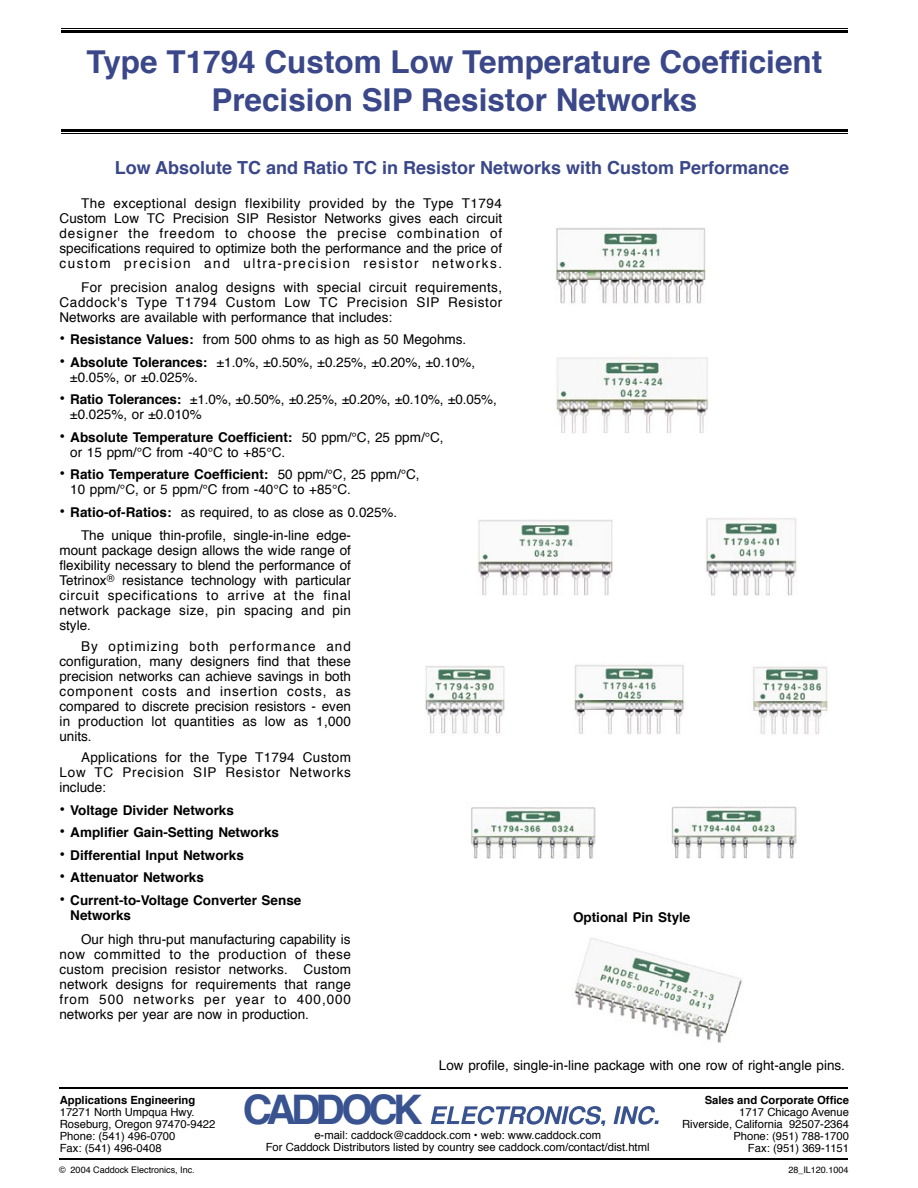
<style>
.page{position:relative;width:918px;height:1188px;background:#fff}
.page>*{position:absolute;margin:0;border:0;box-sizing:border-box;transform-origin:0 0}
.t1{font:700 40.8px "Helvetica";letter-spacing:-.12em;color:#38538f}
.t2{font:700 31.5px/37.8px "Helvetica";color:#3a4789;text-align:center}
.t3{font:700 18px "Helvetica";color:#3a4789}
.t4{font:13.5px/15px "Helvetica";color:#000;text-align:justify}
.t5{font:700 13.5px/15px "Helvetica";color:#000}
.t6{font:11.25px/12px "Helvetica";color:#000;text-align:right}
.t7{font:700 11.25px "Helvetica";color:#000}
.t8{font:9px "Helvetica";color:#000}
.s1{font-weight:700;font-size:16.5px}
.s2{font-weight:700}
.s3{font-size:16.5px}
</style>
<div class="page">
<hr style="left:60px;top:1158px;width:788px;height:1px;background:#000">
<hr style="left:60px;top:1087px;width:788px;height:2px;background:#000">
<svg style="left:431px;top:1106px;width:174px;height:20px"></svg>
<svg style="left:614px;top:1106px;width:45px;height:19px"></svg>
<hr style="left:61px;top:28px;width:787px;height:1px;background:#000">
<hr style="left:61px;top:30px;width:787px;height:2px;background:#000">
<hr style="left:61px;top:129px;width:787px;height:2px;background:#000">
<hr style="left:61px;top:133px;width:787px;height:1px;background:#000">
<img style="left:471px;top:807px;width:125px;height:52px">
<img style="left:671px;top:806px;width:126px;height:53px">
<img style="left:555px;top:228px;width:152px;height:76px">
<img style="left:556px;top:357px;width:153px;height:76px">
<img style="left:477px;top:519px;width:136px;height:77px">
<img style="left:706px;top:518px;width:91px;height:78px">
<img style="left:424px;top:666px;width:81px;height:68px">
<img style="left:573px;top:664px;width:112px;height:70px">
<img style="left:752px;top:666px;width:76px;height:69px">
<img style="left:574px;top:938px;width:168px;height:105px">
<h2 class="t2" style="left:87px;top:45px;width:737px">Type T1794 Custom Low Temperature Coefficient<br>Precision SIP Resistor Networks</h2>
<h3 class="t3" style="left:115px;top:156px;width:676px">Low Absolute TC and Ratio TC in Resistor Networks with Custom Performance</h3>
<p class="t4" style="left:59px;top:196px;width:444px;text-indent:22px">The exceptional design flexibility provided by the Type T1794<br>Custom Low TC Precision SIP Resistor Networks gives each circuit designer the freedom to choose the precise combination of specifications required to optimize both the performance and the price of custom precision and ultra-precision resistor networks.</p>
<p class="t4" style="left:59px;top:280px;width:444px;text-indent:22px">For precision analog designs with special circuit requirements, Caddock's Type T1794 Custom Low TC Precision SIP Resistor Networks are available with performance that includes:</p>
<p class="t4" style="left:59px;top:333px;width:408px"><span class="s1">•</span> <span class="s2">Resistance Values:</span> from 500 ohms to as high as 50 Megohms.</p>
<p class="t4" style="left:70px;top:355px;width:407px;text-indent:-11px"><span class="s1">•</span> <span class="s2">Absolute Tolerances:</span> ±1.0%, ±0.50%, ±0.25%, ±0.20%, ±0.10%, ±0.05%, or ±0.025%.</p>
<p class="t4" style="left:70px;top:393px;width:428px;text-indent:-11px"><span class="s1">•</span> <span class="s2">Ratio Tolerances:</span> ±1.0%, ±0.50%, ±0.25%, ±0.20%, ±0.10%, ±0.05%, ±0.025%, or ±0.010%</p>
<p class="t4" style="left:70px;top:430px;width:375px;text-indent:-11px"><span class="s1">•</span> <span class="s2">Absolute Temperature Coefficient:</span> 50 ppm/°C, 25 ppm/°C, or 15 ppm/°C from -40°C to +85°C.</p>
<p class="t4" style="left:70px;top:468px;width:351px;text-indent:-11px"><span class="s1">•</span> <span class="s2">Ratio Temperature Coefficient:</span> 50 ppm/°C, 25 ppm/°C,<br>10 ppm/°C, or 5 ppm/°C from -40°C to +85°C.</p>
<p class="t4" style="left:81px;top:501px;width:318px;line-height:23.5px;text-indent:-22px"><span class="s1">•</span> <span class="s2">Ratio-of-Ratios:</span> as required, to as close as 0.025%.<br>The unique thin-profile, single-in-line edge-</p>
<p class="t4" style="left:59px;top:544px;width:293px">mount package design allows the wide range of flexibility necessary to blend the performance of Tetrinox<sup>®</sup> resistance technology with particular circuit specifications to arrive at the final network package size, pin spacing and pin style.</p>
<p class="t4" style="left:59px;top:640px;width:293px;text-indent:22px">By optimizing both performance and configuration, many designers find that these precision networks can achieve savings in both component costs and insertion costs, as compared to discrete precision resistors - even in production lot quantities as low as 1,000 units.</p>
<p class="t4" style="left:59px;top:751px;width:293px;text-indent:22px">Applications for the Type T1794 Custom Low TC Precision SIP Resistor Networks in clude:</p>
<p class="t5" style="left:59px;top:803px;width:176px"><span class="s3">•</span> Voltage Divider Networks</p>
<p class="t5" style="left:59px;top:826px;width:221px"><span class="s3">•</span> Amplifier Gain-Setting Networks</p>
<p class="t5" style="left:59px;top:848px;width:186px"><span class="s3">•</span> Differential Input Networks</p>
<p class="t5" style="left:59px;top:871px;width:146px"><span class="s3">•</span> Attenuator Networks</p>
<p class="t5" style="left:70px;top:893px;width:233px;text-indent:-11px"><span class="s3">•</span> Current-to-Voltage Converter Sense<br>Networks</p>
<p class="t4" style="left:59px;top:932px;width:293px;text-indent:22px">Our high thru-put manufacturing capability is now committed to the production of these cus tom precision resistor networks. Custom net work designs for requirements that range from 500 networks per year to 400,000 net works per year are now in production.</p>
<p class="t5" style="left:573px;top:910px;width:119px">Optional Pin Style</p>
<p class="t7" style="left:60px;top:1092px;width:137px">Applications Engineering</p>
<p class="t6" style="left:60px;top:1107px;width:157px;text-align:left">17271 North Umpqua Hwy.<br>Roseburg, Oregon 97470-9422<br>Phone: (541) 496-0700<br>Fax: (541) 496-0408</p>
<p class="t8" style="left:59px;top:1164px;width:137px">© 2004 Caddock Electronics, Inc.</p>
<p class="t4" style="left:439px;top:1058px;width:408px">Low profile, single-in-line package with one row of right-angle pins.</p>
<h1 class="t1" style="left:243px;top:1082px;width:181px">CADDOCK</h1>
<p class="t6" style="left:266px;top:1130px;width:385px;text-align:center">e-mail: caddock@caddock.com • web: www.caddock.com<br>For Caddock Distributors listed by country see caddock.com/contact/dist.html</p>
<p class="t7" style="left:705px;top:1093px;width:146px">Sales and Cor po rate Office</p>
<p class="t6" style="left:682px;top:1107px;width:168px">1717 Chicago Av e nue<br>Riverside, California 92507-2364<br>Phone: (951) 788-1700<br>Fax: (951) 369-1151</p>
<p class="t8" style="left:788px;top:1164px;width:62px">28_IL120.1004</p>
</div>
